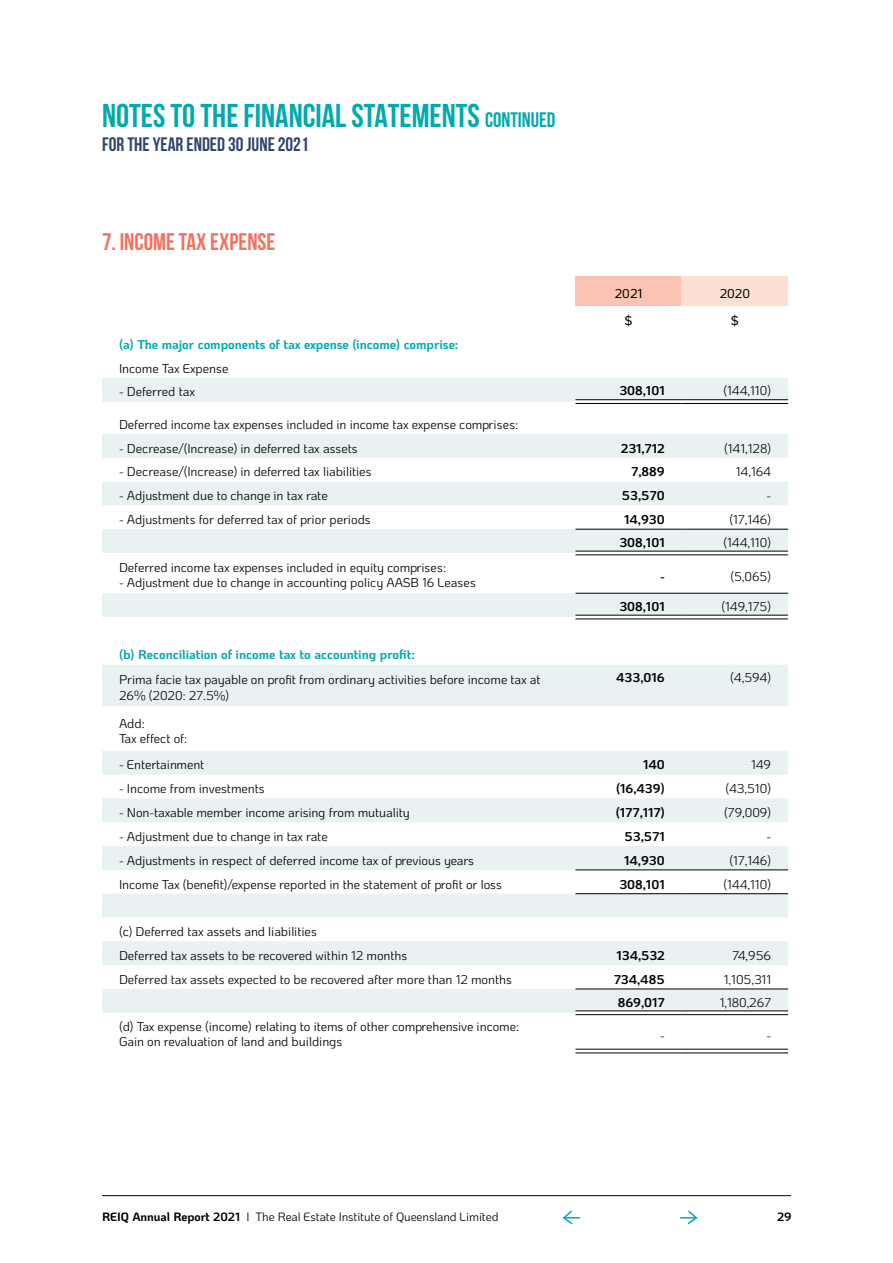
<style>
.page{position:relative;width:893px;height:1263px;background:#fff}
.page>*{position:absolute;margin:0;border:0;box-sizing:border-box;transform-origin:0 0}
.t1{font:700 33px "Bebas Neue";color:#02aaad}
.t2{font:700 24px "Bebas Neue";color:#f37160}
.t3{font:700 19.5px "Bebas Neue";color:#2f466b}
.t4{font:12.75px/15.3px "Ko Ho";letter-spacing:-.005em;color:#000}
.t5{font:700 12.75px "Ko Ho";color:#000}
.t6{font:700 12.75px "Ko Ho";letter-spacing:-.005em;color:#02aaad}
.t7{font:500 12.75px "Ko Ho";color:#000}
.t8{font:italic 12.75px "Ko Ho";color:#000}
.t9{font:12px "Ko Ho";letter-spacing:-.005em;color:#000}
.t10{font:700 12px "Ko Ho";color:#000}
.s1{font-size:21px}
.s2{font-weight:700}
</style>
<div class="page">
<hr style="left:102px;top:1195px;width:689px;height:1px;background:#000">
<svg style="left:562px;top:1210px;width:18px;height:15px"></svg>
<svg style="left:680px;top:1210px;width:18px;height:15px"></svg>
<div style="left:575px;top:277px;width:107px;height:29px;background:#fbc3b3"></div>
<div style="left:682px;top:277px;width:106px;height:29px;background:#fddfd4"></div>
<svg style="left:102px;top:378px;width:686px;height:635px;fill:#edf4f4"></svg>
<svg style="left:102px;top:553px;width:686px;height:40px"></svg>
<svg style="left:575px;top:400px;width:107px;height:3px"></svg>
<svg style="left:682px;top:400px;width:106px;height:3px"></svg>
<hr style="left:575px;top:551px;width:107px;height:4px;background:#fff">
<hr style="left:682px;top:551px;width:106px;height:4px;background:#fff">
<svg style="left:575px;top:1011px;width:107px;height:2px"></svg>
<svg style="left:682px;top:1011px;width:106px;height:2px"></svg>
<hr style="left:575px;top:615px;width:107px;height:4px;background:#fff">
<hr style="left:682px;top:615px;width:106px;height:4px;background:#fff">
<hr style="left:575px;top:529px;width:107px;height:1px;background:#000">
<hr style="left:682px;top:529px;width:106px;height:1px;background:#000">
<hr style="left:575px;top:988px;width:107px;height:1px;background:#000">
<hr style="left:682px;top:988px;width:106px;height:1px;background:#000">
<hr style="left:575px;top:399px;width:107px;height:1px;background:#000">
<hr style="left:575px;top:403px;width:107px;height:1px;background:#000">
<hr style="left:682px;top:399px;width:106px;height:1px;background:#000">
<hr style="left:682px;top:403px;width:106px;height:1px;background:#000">
<hr style="left:575px;top:551px;width:107px;height:1px;background:#000">
<hr style="left:575px;top:554px;width:107px;height:1px;background:#000">
<hr style="left:682px;top:551px;width:106px;height:1px;background:#000">
<hr style="left:682px;top:554px;width:106px;height:1px;background:#000">
<hr style="left:575px;top:1010px;width:107px;height:1px;background:#000">
<hr style="left:575px;top:1014px;width:107px;height:1px;background:#000">
<hr style="left:682px;top:1010px;width:106px;height:1px;background:#000">
<hr style="left:682px;top:1014px;width:106px;height:1px;background:#000">
<hr style="left:575px;top:1049px;width:107px;height:1px;background:#000">
<hr style="left:575px;top:1052px;width:107px;height:1px;background:#000">
<hr style="left:682px;top:1049px;width:106px;height:1px;background:#000">
<hr style="left:682px;top:1052px;width:106px;height:1px;background:#000">
<hr style="left:575px;top:615px;width:107px;height:1px;background:#000">
<hr style="left:575px;top:618px;width:107px;height:1px;background:#000">
<hr style="left:682px;top:615px;width:106px;height:1px;background:#000">
<hr style="left:682px;top:618px;width:106px;height:1px;background:#000">
<hr style="left:575px;top:593px;width:107px;height:1px;background:#000">
<hr style="left:682px;top:593px;width:106px;height:1px;background:#000">
<hr style="left:575px;top:869px;width:107px;height:1px;background:#000">
<hr style="left:682px;top:869px;width:106px;height:1px;background:#000">
<hr style="left:575px;top:893px;width:107px;height:1px;background:#000">
<hr style="left:682px;top:893px;width:106px;height:1px;background:#000">
<h1 class="t1" style="left:102px;top:98px;width:455px">NOTES TO THE FINANCIAL STATEMENTS <span class="s1">CONTINUED</span></h1>
<h3 class="t3" style="left:102px;top:134px;width:208px">FOR THE YEAR ENDED 30 JUNE 2021</h3>
<h2 class="t2" style="left:102px;top:228px;width:175px">7. INCOME TAX EXPENSE</h2>
<p class="t7" style="left:615px;top:283px;width:29px">2021</p>
<p class="t7" style="left:720px;top:283px;width:32px">2020</p>
<p class="t7" style="left:625px;top:310px;width:9px">$</p>
<p class="t7" style="left:731px;top:310px;width:9px">$</p>
<p class="t6" style="left:119px;top:334px;width:341px">(a) The major components of tax expense (income) comprise:</p>
<p class="t4" style="left:119px;top:361px;width:111px">Income Tax Expense</p>
<p class="t4" style="left:119px;top:384px;width:77px">- Deferred tax</p>
<p class="t5" style="left:619px;top:380px;width:47px">308,101</p>
<p class="t4" style="left:723px;top:383px;width:49px">(144,110)</p>
<p class="t4" style="left:119px;top:417px;width:400px">Deferred income tax expenses included in income tax expense comprises:</p>
<p class="t4" style="left:119px;top:441px;width:240px">- Decrease/(Increase) in deferred tax assets</p>
<p class="t5" style="left:621px;top:437px;width:46px">231,712</p>
<p class="t4" style="left:724px;top:441px;width:48px">(141,128)</p>
<p class="t4" style="left:119px;top:464px;width:254px">- Decrease/(Increase) in deferred tax liabilities</p>
<p class="t5" style="left:631px;top:461px;width:35px">7,889</p>
<p class="t4" style="left:736px;top:464px;width:37px">14,164</p>
<p class="t4" style="left:119px;top:488px;width:210px">- Adjustment due to change in tax rate</p>
<p class="t5" style="left:622px;top:485px;width:44px">53,570</p>
<p class="t4" style="left:766px;top:488px;width:6px">-</p>
<p class="t4" style="left:119px;top:512px;width:253px">- Adjustments for deferred tax of prior periods</p>
<p class="t5" style="left:624px;top:509px;width:42px">14,930</p>
<p class="t4" style="left:729px;top:512px;width:43px">(17,146)</p>
<p class="t5" style="left:619px;top:532px;width:47px">308,101</p>
<p class="t4" style="left:723px;top:535px;width:49px">(144,110)</p>
<p class="t4" style="left:119px;top:560px;width:328px">Deferred income tax expenses included in equity comprises:</p>
<p class="t4" style="left:119px;top:575px;width:358px">- Adjustment due to change in accounting policy AASB 16 Leases</p>
<p class="t5" style="left:660px;top:566px;width:6px">-</p>
<p class="t4" style="left:730px;top:569px;width:42px">(5,065)</p>
<p class="t5" style="left:619px;top:596px;width:47px">308,101</p>
<p class="t4" style="left:721px;top:599px;width:51px">(149,175)</p>
<p class="t6" style="left:119px;top:644px;width:297px">(b) Reconciliation of income tax to accounting profit:</p>
<p class="t4" style="left:119px;top:672px;width:423px">Prima facie tax payable on profit from ordinary activities before income tax at<br>26% (2020: 27.5%)</p>
<p class="t5" style="left:616px;top:667px;width:50px">433,016</p>
<p class="t4" style="left:730px;top:670px;width:42px">(4,594)</p>
<p class="t4" style="left:119px;top:716px;width:69px">Add:<br>Tax effect of:</p>
<p class="t4" style="left:119px;top:757px;width:87px">- Entertainment</p>
<p class="t5" style="left:643px;top:754px;width:23px">140</p>
<p class="t4" style="left:751px;top:757px;width:22px">149</p>
<p class="t4" style="left:119px;top:781px;width:147px">- Income from investments</p>
<p class="t5" style="left:616px;top:778px;width:50px">(16,439)</p>
<p class="t4" style="left:725px;top:781px;width:47px">(43,510)</p>
<p class="t4" style="left:119px;top:805px;width:292px">- Non-taxable member income arising from mutuality</p>
<p class="t5" style="left:616px;top:802px;width:50px">(177,117)</p>
<p class="t4" style="left:724px;top:805px;width:49px">(79,009)</p>
<p class="t4" style="left:119px;top:829px;width:210px">- Adjustment due to change in tax rate</p>
<p class="t5" style="left:624px;top:826px;width:42px">53,571</p>
<p class="t4" style="left:766px;top:829px;width:6px">-</p>
<p class="t4" style="left:119px;top:853px;width:356px">- Adjustments in respect of deferred income tax of previous years</p>
<p class="t5" style="left:624px;top:849px;width:42px">14,930</p>
<p class="t4" style="left:729px;top:852px;width:43px">(17,146)</p>
<p class="t4" style="left:119px;top:876px;width:384px">Income Tax (benefit)/expense reported in the statement of profit or loss</p>
<p class="t5" style="left:619px;top:873px;width:47px">308,101</p>
<p class="t4" style="left:723px;top:876px;width:49px">(144,110)</p>
<p class="t4" style="left:119px;top:920px;width:290px;line-height:23.9px">(c) Deferred tax assets and liabilities<br>Deferred tax assets to be recovered within 12 months</p>
<p class="t5" style="left:616px;top:945px;width:50px">134,532</p>
<p class="t4" style="left:732px;top:948px;width:41px">74,956</p>
<p class="t4" style="left:119px;top:972px;width:394px">Deferred tax assets expected to be recovered after more than 12 months</p>
<p class="t5" style="left:614px;top:968px;width:52px">734,485</p>
<p class="t4" style="left:724px;top:972px;width:49px">1,105,311</p>
<p class="t5" style="left:618px;top:991px;width:48px">869,017</p>
<p class="t4" style="left:720px;top:995px;width:53px">1,180,267</p>
<p class="t4" style="left:119px;top:1019px;width:402px">(d) Tax expense (income) relating to items of other comprehensive income:<br>Gain on revaluation of land and buildings</p>
<p class="t8" style="left:660px;top:1025px;width:6px">-</p>
<p class="t4" style="left:766px;top:1028px;width:6px">-</p>
<p class="t9" style="left:102px;top:1207px;width:398px"><span class="s2">REIQ Annual Report 2021</span> I The Real Estate Institute of Queensland Limited</p>
<p class="t10" style="left:777px;top:1206px;width:16px">29</p>
</div>
